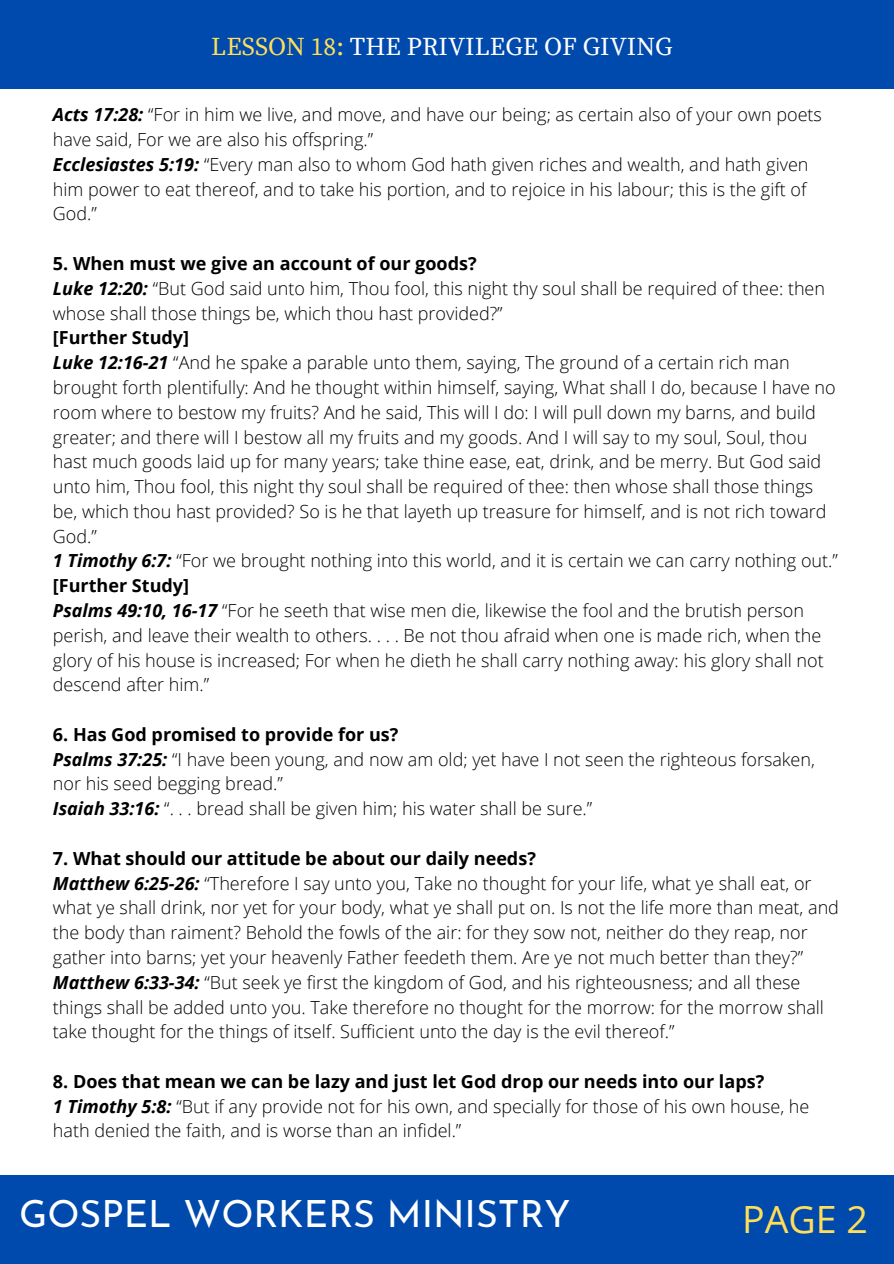
<style>
.page{position:relative;width:894px;height:1264px;background:#fff}
.page>*{position:absolute;margin:0;border:0;box-sizing:border-box;transform-origin:0 0}
.t1{font:37.5px "Josefin Sans";color:#fff}
.t2{font:37.5px "Open Sans";color:#ffde59}
.t3{font:25.5px "Source Serif Pro";color:#fff}
.t4{font:300 18px/24.8px "Open Sans";color:#000}
.t5{font:700 18px "Open Sans";color:#000}
.s1{color:#ffde59}
.s2{font-weight:700;font-style:italic}
</style>
<div class="page">
<div style="left:0;top:1175px;width:893px;height:88px;background:#004aad"></div>
<div style="left:0;top:0;width:893px;height:89px;background:#004aad"></div>
<p class="t3" style="left:211px;top:32px;width:462px"><span class="s1">LESSON 18:</span> THE PRIVILEGE OF GIVING</p>
<p class="t4" style="left:53px;top:102px;width:770px"><span class="s2">Acts 17:28:</span> “For in him we live, and move, and have our being; as certain also of your own poets have said, For we are also his offspring.”</p>
<p class="t4" style="left:53px;top:151px;width:756px;text-align:justify"><span class="s2">Ecclesiastes 5:19:</span> “Every man also to whom God hath given riches and wealth, and hath given him power to eat thereof, and to take his portion, and to rejoice in his labour; this is the gift of God.”</p>
<p class="t5" style="left:53px;top:251px;width:425px">5. When must we give an account of our goods?</p>
<p class="t4" style="left:53px;top:275px;width:773px"><span class="s2">Luke 12:20:</span> “But God said unto him, Thou fool, this night thy soul shall be required of thee: then whose shall those things be, which thou hast provided?”</p>
<p class="t5" style="left:53px;top:325px;width:138px">[Further Study]</p>
<p class="t4" style="left:53px;top:350px;width:784px"><span class="s2">Luke 12:16-21</span> “And he spake a parable unto them, saying, The ground of a certain rich man brought forth plentifully: And he thought within himself, saying, What shall I do, because I have no room where to bestow my fruits? And he said, This will I do: I will pull down my barns, and build greater; and there will I bestow all my fruits and my goods. And I will say to my soul, Soul, thou hast much goods laid up for many years; take thine ease, eat, drink, and be merry. But God said unto him, Thou fool, this night thy soul shall be required of thee: then whose shall those things be, which thou hast provided? So is he that layeth up treasure for himself, and is not rich toward God.”</p>
<p class="t4" style="left:53px;top:548px;width:786px"><span class="s2">1 Timothy 6:7:</span> “For we brought nothing into this world, and it is certain we can carry nothing out.”</p>
<p class="t5" style="left:53px;top:573px;width:138px">[Further Study]</p>
<p class="t4" style="left:53px;top:597px;width:772px"><span class="s2">Psalms 49:10, 16-17</span> “For he seeth that wise men die, likewise the fool and the brutish person perish, and leave their wealth to others. . . . Be not thou afraid when one is made rich, when the glory of his house is increased; For when he dieth he shall carry nothing away: his glory shall not descend after him.”</p>
<p class="t5" style="left:53px;top:721px;width:347px">6. Has God promised to provide for us?</p>
<p class="t4" style="left:53px;top:746px;width:763px"><span class="s2">Psalms 37:25:</span> “I have been young, and now am old; yet have I not seen the righteous forsaken, nor his seed begging bread.”</p>
<p class="t4" style="left:53px;top:795px;width:540px"><span class="s2">Isaiah 33:16:</span> “. . . bread shall be given him; his water shall be sure.”</p>
<p class="t5" style="left:53px;top:845px;width:484px">7. What should our attitude be about our daily needs?</p>
<p class="t4" style="left:53px;top:870px;width:787px"><span class="s2">Matthew 6:25-26:</span> “Therefore I say unto you, Take no thought for your life, what ye shall eat, or what ye shall drink, nor yet for your body, what ye shall put on. Is not the life more than meat, and the body than raiment? Behold the fowls of the air: for they sow not, neither do they reap, nor gather into barns; yet your heavenly Father feedeth them. Are ye not much better than they?”</p>
<p class="t4" style="left:53px;top:969px;width:772px"><span class="s2">Matthew 6:33-34:</span> “But seek ye first the kingdom of God, and his righteousness; and all these things shall be added unto you. Take therefore no thought for the morrow: for the morrow shall take thought for the things of itself. Sufficient unto the day is the evil thereof.”</p>
<p class="t5" style="left:53px;top:1068px;width:712px">8. Does that mean we can be lazy and just let God drop our needs into our laps?</p>
<p class="t4" style="left:53px;top:1093px;width:757px"><span class="s2">1 Timothy 5:8:</span> “But if any provide not for his own, and specially for those of his own house, he hath denied the faith, and is worse than an infidel.”</p>
<p class="t1" style="left:19px;top:1199px;width:553px">GOSPEL WORKERS MINISTRY</p>
<p class="t2" style="left:741px;top:1192px;width:127px">PAGE 2</p>
</div>
